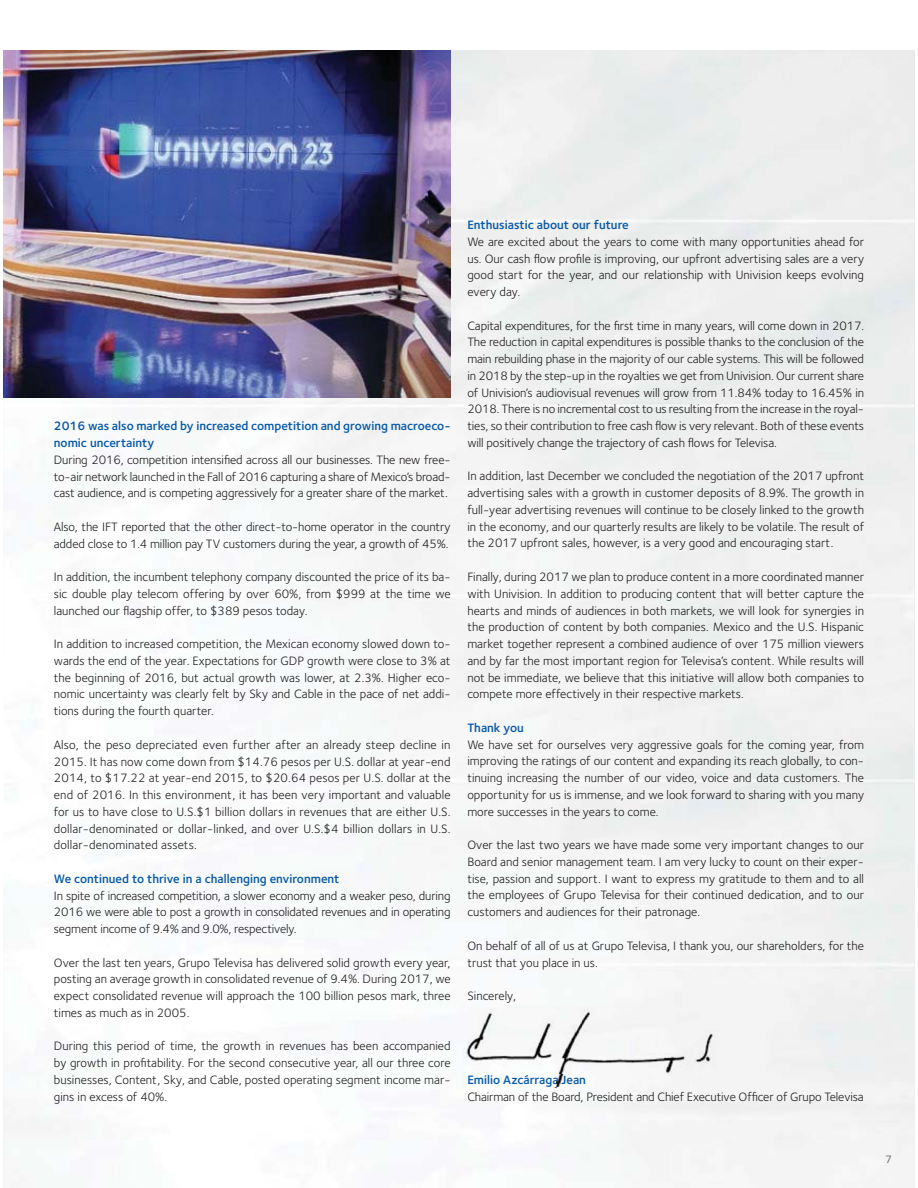
<style>
.page{position:relative;width:918px;height:1188px;background:#fff}
.page>*{position:absolute;margin:0;border:0;box-sizing:border-box;transform-origin:0 0}
.t1{font:12.6px/16.8px "Foundry Sterling";color:#231f20;text-align:justify}
.t2{font:600 12.6px/16.8px "Foundry Sterling";color:#0659a7}
.t3{font:500 11.25px "Foundry Sterling";color:#6d6f71}
.s1{color:#314c6b}
</style>
<div class="page">
<img style="left:463px;top:1008px;width:254px;height:83px">
<img style="left:468px;top:1075px;width:117px;height:12px">
<img style="left:4px;top:50px;width:447px;height:348px">
<p class="t2" style="left:54px;top:419px;width:398px">2016 was also marked by increased competition and growing macroeco&shy;nomic uncertainty</p>
<p class="t1" style="left:54px;top:452px;width:398px">During 2016, competition intensified across all our businesses. The new free&shy;to-air network launched in the Fall of 2016 capturing a share of Mexico’s broad&shy;cast audience, and is competing aggressively for a greater share of the market.</p>
<p class="t1" style="left:54px;top:519px;width:398px">Also, the IFT reported that the other direct-to-home operator in the country added close to 1.4 million pay TV customers during the year, a growth of 45%.</p>
<p class="t1" style="left:54px;top:570px;width:398px">In addition, the incumbent telephony company discounted the price of its ba&shy;sic double play telecom offering by over 60%, from $999 at the time we launched our flagship offer, to $389 pesos today.</p>
<p class="t1" style="left:54px;top:637px;width:398px">In addition to increased competition, the Mexican economy slowed down to&shy;wards the end of the year. Expectations for GDP growth were close to 3% at the beginning of 2016, but actual growth was lower, at 2.3%. Higher eco&shy;nomic uncertainty was clearly felt by Sky and Cable in the pace of net addi&shy;tions during the fourth quarter.</p>
<p class="t1" style="left:54px;top:737px;width:398px">Also, the peso depreciated even further after an already steep decline in 2015. It has now come down from $14.76 pesos per U.S. dollar at year-end 2014, to $17.22 at year-end 2015, to $20.64 pesos per U.S. dollar at the end of 2016. In this environment, it has been very important and valuable for us to have close to U.S.$1 billion dollars in revenues that are either U.S. dollar-denominated or dollar-linked, and over U.S.$4 billion dollars in U.S. dollar-denominated assets.</p>
<p class="t2" style="left:54px;top:871px;width:287px">We continued to thrive in a challenging environment</p>
<p class="t1" style="left:54px;top:888px;width:398px">In spite of increased competition, a slower economy and a weaker peso, during 2016 we were able to post a growth in consolidated revenues and in operating segment income of 9.4% and 9.0%, respectively.</p>
<p class="t1" style="left:54px;top:955px;width:398px">Over the last ten years, Grupo Televisa has delivered solid growth every year, posting an average growth in consolidated revenue of 9.4%. During 2017, we expect consolidated revenue will approach the 100 billion pesos mark, three times as much as in 2005.</p>
<p class="t1" style="left:54px;top:1039px;width:398px">During this period of time, the growth in revenues has been accompanied by growth in profitability. For the second consecutive year, all our three core businesses, Content, Sky, and Cable, posted operating segment income mar&shy;gins in excess of 40%.</p>
<p class="t2" style="left:467px;top:218px;width:163px">Enthusiastic about our future</p>
<p class="t1" style="left:467px;top:234px;width:398px">We are excited about the years to come with many opportunities ahead for us. Our cash flow profile is improving, our upfront advertising sales are a very good start for the year, and our relationship with Univision keeps evolving every day.</p>
<p class="t1" style="left:467px;top:318px;width:398px">Capital expenditures, for the first time in many years, will come down in 2017.<br>The reduction in capital expenditures is possible thanks to the conclusion of the main rebuilding phase in the majority of our cable systems. This will be followed in 2018 by the step-up in the royalties we get from Univision. Our current share of Univision’s audiovisual revenues will grow from 11.84% today to 16.45% in 2018. There is no incremental cost to us resulting from the increase in the royal&shy;ties, so their contribution to free cash flow is very relevant. Both of these events will positively change the trajectory of cash flows for Televisa.</p>
<p class="t1" style="left:467px;top:469px;width:398px">In addition, last December we concluded the negotiation of the 2017 upfront advertising sales with a growth in customer deposits of 8.9%. The growth in full-year advertising revenues will continue to be closely linked to the growth in the economy, and our quarterly results are likely to be volatile. The result of the 2017 upfront sales, however, is a very good and encouraging start.</p>
<p class="t1" style="left:467px;top:570px;width:398px">Finally, during 2017 we plan to produce content in a more coordinated manner with Univision. In addition to producing content that will better capture the hearts and minds of audiences in both markets, we will look for synergies in the production of content by both companies. Mexico and the U.S. Hispanic market together represent a combined audience of over 175 million viewers and by far the most important region for Televisa’s content. While results will not be immediate, we believe that this initiative will allow both companies to compete more effectively in their respective markets.</p>
<p class="t2" style="left:467px;top:721px;width:58px">Thank you</p>
<p class="t1" style="left:467px;top:737px;width:398px">We have set for ourselves very aggressive goals for the coming year, from improving the ratings of our content and expanding its reach globally, to con&shy;tinuing increasing the number of our video, voice and data customers. The opportunity for us is immense, and we look forward to sharing with you many more successes in the years to come.</p>
<p class="t1" style="left:467px;top:838px;width:398px">Over the last two years we have made some very important changes to our Board and senior management team. I am very lucky to count on their exper&shy;tise, passion and support. I want to express my gratitude to them and to all the employees of Grupo Televisa for their continued dedication, and to our customers and audiences for their patronage.</p>
<p class="t1" style="left:467px;top:938px;width:398px">On behalf of all of us at Grupo Televisa, I thank you, our shareholders, for the trust that you place in us.</p>
<p class="t1" style="left:467px;top:989px;width:50px">Sincerely,</p>
<p class="t2" style="left:467px;top:1073px;width:120px">Emilio Azcárraga <span class="s1">J</span>ean</p>
<p class="t1" style="left:467px;top:1089px;width:398px">Chairman of the Board, President and Chief Executive Officer of Grupo Televisa</p>
<p class="t3" style="left:885px;top:1155px;width:8px">7</p>
</div>
